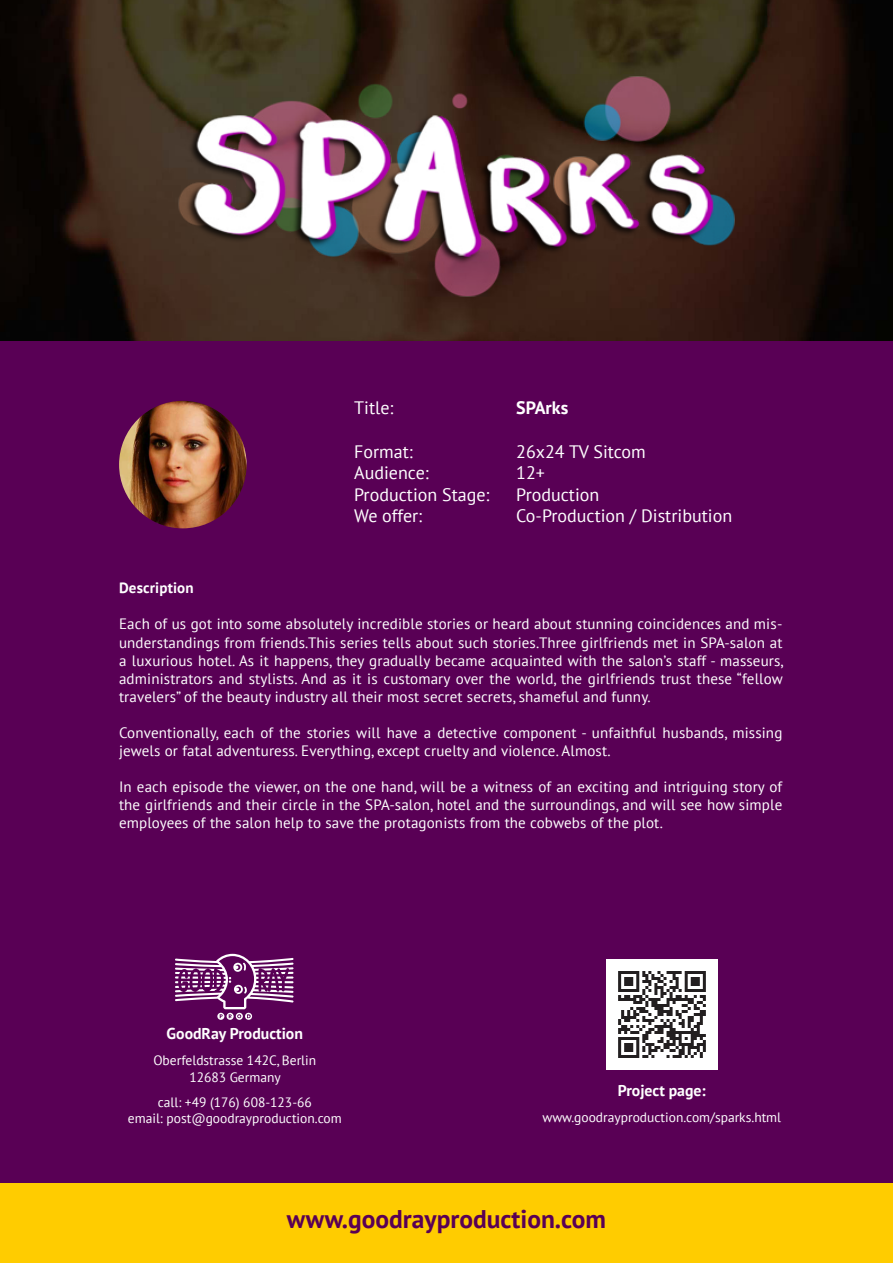
<style>
.page{position:relative;width:893px;height:1263px;background:#590055}
.page>*{position:absolute;margin:0;border:0;box-sizing:border-box;transform-origin:0 0}
.t1{font:700 25.5px "PT Sans";color:#590055}
.t2{font:18px "PT Sans";color:#fff}
.t3{font:700 18px "PT Sans";color:#fff}
.t4{font:700 15.75px "PT Sans";color:#fff}
.t5{font:15px/18px "PT Sans";letter-spacing:.01em;color:#fff;text-align:justify}
.t6{font:700 15px "PT Sans";letter-spacing:.01em;color:#fff}
.t7{font:13.5px "PT Sans";color:#fff}
</style>
<div class="page">
<img style="left:0;top:0;width:893px;height:340px">
<div style="left:0;top:1183px;width:893px;height:80px;background:#fc0"></div>
<img style="left:119px;top:401px;width:128px;height:127px;border-radius:64px">
<img style="left:174px;top:46px;width:563px;height:281px">
<svg style="left:175px;top:954px;width:119px;height:66px"></svg>
<img style="left:607px;top:959px;width:110px;height:111px">
<p class="t2" style="left:354px;top:396px;width:41px">Title:</p>
<p class="t3" style="left:516px;top:396px;width:54px">SPArks</p>
<p class="t2" style="left:354px;top:440px;width:60px">Format:</p>
<p class="t2" style="left:516px;top:440px;width:131px">26x24 TV Sitcom</p>
<p class="t2" style="left:354px;top:461px;width:76px">Audience:</p>
<p class="t2" style="left:516px;top:461px;width:30px">12+</p>
<p class="t2" style="left:354px;top:483px;width:137px">Production Stage:</p>
<p class="t2" style="left:516px;top:483px;width:85px">Production</p>
<p class="t2" style="left:354px;top:504px;width:70px">We offer:</p>
<p class="t2" style="left:516px;top:504px;width:217px">Co-Production / Distribution</p>
<p class="t6" style="left:119px;top:578px;width:76px">Description</p>
<p class="t5" style="left:119px;top:615px;width:666px">Each of us got into some absolutely incredible stories or heard about stunning coincidences and mis&shy;understandings from friends.This series tells about such stories.Three girlfriends met in SPA-salon at a luxurious hotel. As it happens, they gradually became acquainted with the salon’s staff - masseurs, administrators and stylists. And as it is customary over the world, the girlfriends trust these “fellow travelers” of the beauty industry all their most secret secrets, shameful and funny.</p>
<p class="t5" style="left:119px;top:723px;width:665px">Conventionally, each of the stories will have a detective component - unfaithful husbands, missing jewels or fatal adventuress. Everything, except cruelty and violence. Almost.</p>
<p class="t5" style="left:119px;top:777px;width:665px">In each episode the viewer, on the one hand, will be a witness of an exciting and intriguing story of the girlfriends and their circle in the SPA-salon, hotel and the surroundings, and will see how simple employees of the salon help to save the protagonists from the cobwebs of the plot.</p>
<p class="t4" style="left:167px;top:1023px;width:138px">GoodRay Production</p>
<p class="t7" style="left:153px;top:1052px;width:164px">Oberfeldstrasse 142C, Berlin</p>
<p class="t7" style="left:189px;top:1068px;width:93px">12683 Germany</p>
<p class="t7" style="left:158px;top:1093px;width:156px">call: +49 (176) 608-123-66</p>
<p class="t7" style="left:128px;top:1109px;width:215px">email: post@goodrayproduction.com</p>
<p class="t7" style="left:542px;top:1109px;width:240px">www.goodrayproduction.com/sparks.html</p>
<p class="t4" style="left:618px;top:1080px;width:89px">Project page:</p>
<p class="t1" style="left:287px;top:1202px;width:321px">www.goodrayproduction.com</p>
</div>
